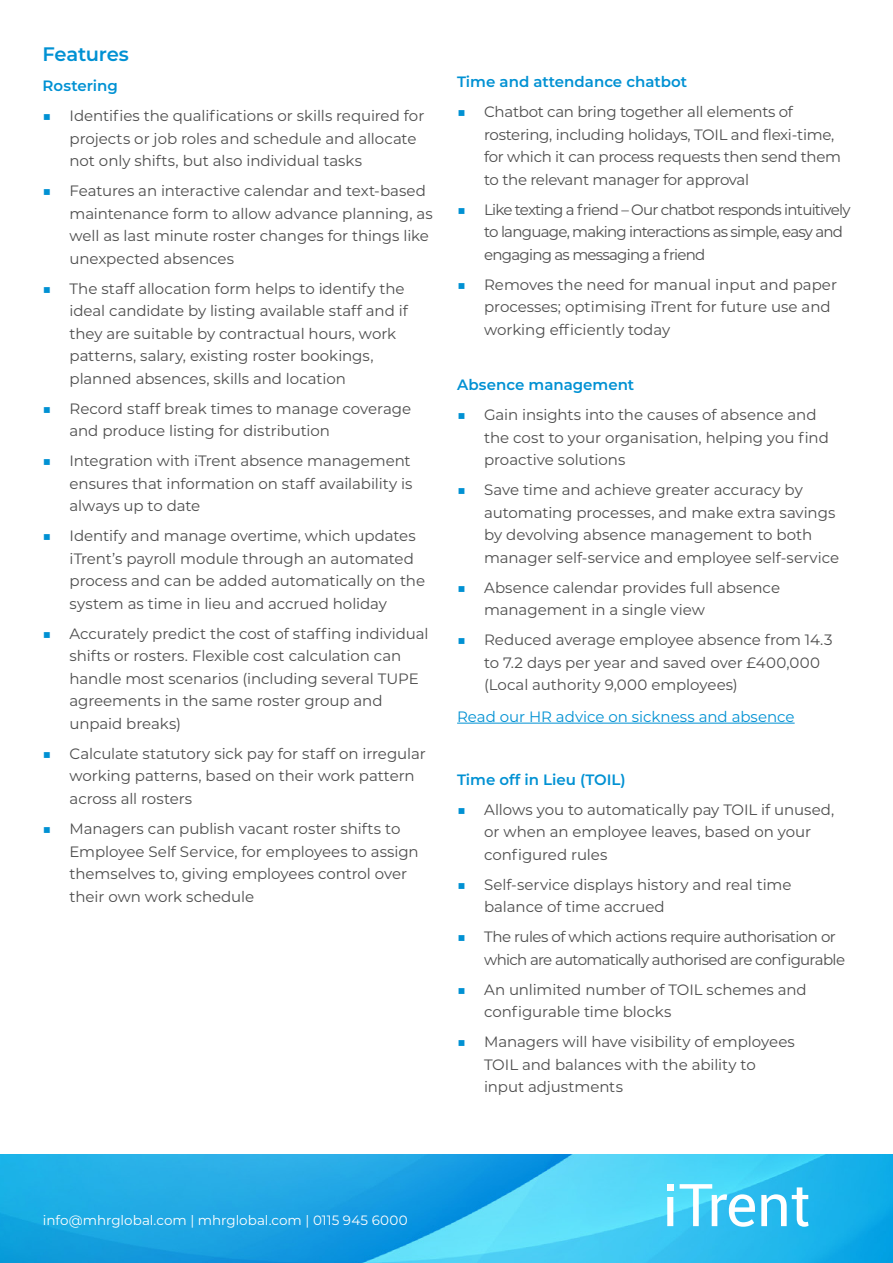
<style>
.page{position:relative;width:893px;height:1263px;background:#fff}
.page>*{position:absolute;margin:0;border:0;box-sizing:border-box;transform-origin:0 0}
.t1{font:600 19.5px "Montserrat";letter-spacing:-.015em;color:#0091d3}
.t2{font:15px/22.5px "Montserrat";letter-spacing:-.005em;color:#4d4d4d}
.t3{font:15px/22.5px "Montserrat";letter-spacing:-.05em;color:#4d4d4d}
.t4{font:15px/22.5px "Montserrat";letter-spacing:-.04em;color:#4d4d4d}
.t5{font:600 15px "Montserrat";color:#0091d3}
.t6{font:15px "Montserrat";color:#0091d3}
.t7{font:13.5px "Montserrat";color:#fff}
.s1{font-weight:600;color:#0091d3}
</style>
<div class="page">
<img style="left:0;top:1155px;width:893px;height:108px">
<svg style="left:667px;top:1184px;width:142px;height:43px"></svg>
<hr style="left:457px;top:723px;width:338px;height:1px;background:#0091d3">
<h1 class="t1" style="left:43px;top:41px;width:88px">Features</h1>
<p class="t5" style="left:43px;top:75px;width:77px">Rostering</p>
<p class="t2" style="left:70px;top:104px;width:356px;text-indent:-27px"><span class="s1">■</span> Identifies the qualifications or skills required for projects or job roles and schedule and allocate not only shifts, but also individual tasks</p>
<p class="t2" style="left:70px;top:179px;width:365px;text-indent:-27px"><span class="s1">■</span> Features an interactive calendar and text-based maintenance form to allow advance planning, as well as last minute roster changes for things like unexpected absences</p>
<p class="t2" style="left:70px;top:277px;width:340px;text-indent:-27px"><span class="s1">■</span> The staff allocation form helps to identify the ideal candidate by listing available staff and if they are suitable by contractual hours, work patterns, salary, existing roster bookings, planned absences, skills and location</p>
<p class="t2" style="left:70px;top:397px;width:343px;text-indent:-27px"><span class="s1">■</span> Record staff break times to manage coverage and produce listing for distribution</p>
<p class="t2" style="left:70px;top:449px;width:344px;text-indent:-27px"><span class="s1">■</span> Integration with iTrent absence management ensures that information on staff availability is always up to date</p>
<p class="t2" style="left:70px;top:524px;width:357px;text-indent:-27px"><span class="s1">■</span> Identify and manage overtime, which updates iTrent’s payroll module through an automated process and can be added automatically on the system as time in lieu and accrued holiday</p>
<p class="t2" style="left:70px;top:622px;width:360px;text-indent:-27px"><span class="s1">■</span> Accurately predict the cost of staffing individual shifts or rosters. Flexible cost calculation can handle most scenarios (including several TUPE agreements in the same roster group and unpaid breaks)</p>
<p class="t2" style="left:70px;top:742px;width:358px;text-indent:-27px"><span class="s1">■</span> Calculate statutory sick pay for staff on irregular working patterns, based on their work pattern across all rosters</p>
<p class="t2" style="left:70px;top:817px;width:351px;text-indent:-27px"><span class="s1">■</span> Managers can publish vacant roster shifts to Employee Self Service, for employees to assign themselves to, giving employees control over their own work schedule</p>
<p class="t5" style="left:457px;top:71px;width:231px">Time and attendance chatbot</p>
<p class="t2" style="left:484px;top:100px;width:359px;text-indent:-27px"><span class="s1">■</span> Chatbot can bring together all elements of rostering, including holidays, TOIL and flexi-time, for which it can process requests then send them to the relevant manager for approval</p>
<p class="t3" style="left:484px;top:197px;width:368px;text-indent:-27px"><span class="s1">■</span> Like texting a friend – Our chatbot responds intuitively to language, making interactions as simple, easy and engaging as messaging a friend</p>
<p class="t2" style="left:484px;top:272px;width:354px;text-indent:-27px"><span class="s1">■</span> Removes the need for manual input and paper processes; optimising iTrent for future use and working efficiently today</p>
<p class="t5" style="left:457px;top:374px;width:179px">Absence management</p>
<p class="t2" style="left:484px;top:403px;width:346px;text-indent:-27px"><span class="s1">■</span> Gain insights into the causes of absence and the cost to your organisation, helping you find proactive solutions</p>
<p class="t2" style="left:484px;top:478px;width:356px;text-indent:-27px"><span class="s1">■</span> Save time and achieve greater accuracy by automating processes, and make extra savings by devolving absence management to both manager self-service and employee self-service</p>
<p class="t2" style="left:484px;top:575px;width:297px;text-indent:-27px"><span class="s1">■</span> Absence calendar provides full absence management in a single view</p>
<p class="t2" style="left:484px;top:628px;width:350px;text-indent:-27px"><span class="s1">■</span> Reduced average employee absence from 14.3 to 7.2 days per year and saved over £400,000 (Local authority 9,000 employees)</p>
<p class="t6" style="left:457px;top:706px;width:339px">Read our HR advice on sickness and absence</p>
<p class="t5" style="left:457px;top:769px;width:170px">Time off in Lieu (TOIL)</p>
<p class="t2" style="left:484px;top:797px;width:352px;text-indent:-27px"><span class="s1">■</span> Allows you to automatically pay TOIL if unused, or when an employee leaves, based on your configured rules</p>
<p class="t2" style="left:484px;top:872px;width:309px;text-indent:-27px"><span class="s1">■</span> Self-service displays history and real time balance of time accrued</p>
<p class="t4" style="left:484px;top:925px;width:362px;text-indent:-27px"><span class="s1">■</span> The rules of which actions require authorisation or which are automatically authorised are configurable</p>
<p class="t2" style="left:484px;top:977px;width:324px;text-indent:-27px"><span class="s1">■</span> An unlimited number of TOIL schemes and configurable time blocks</p>
<p class="t2" style="left:484px;top:1030px;width:312px;text-indent:-27px"><span class="s1">■</span> Managers will have visibility of employees<br>TOIL and balances with the ability to input adjustments</p>
<p class="t7" style="left:43px;top:1211px;width:366px">info@mhrglobal.com | mhrglobal.com | 0115 945 6000</p>
</div>
